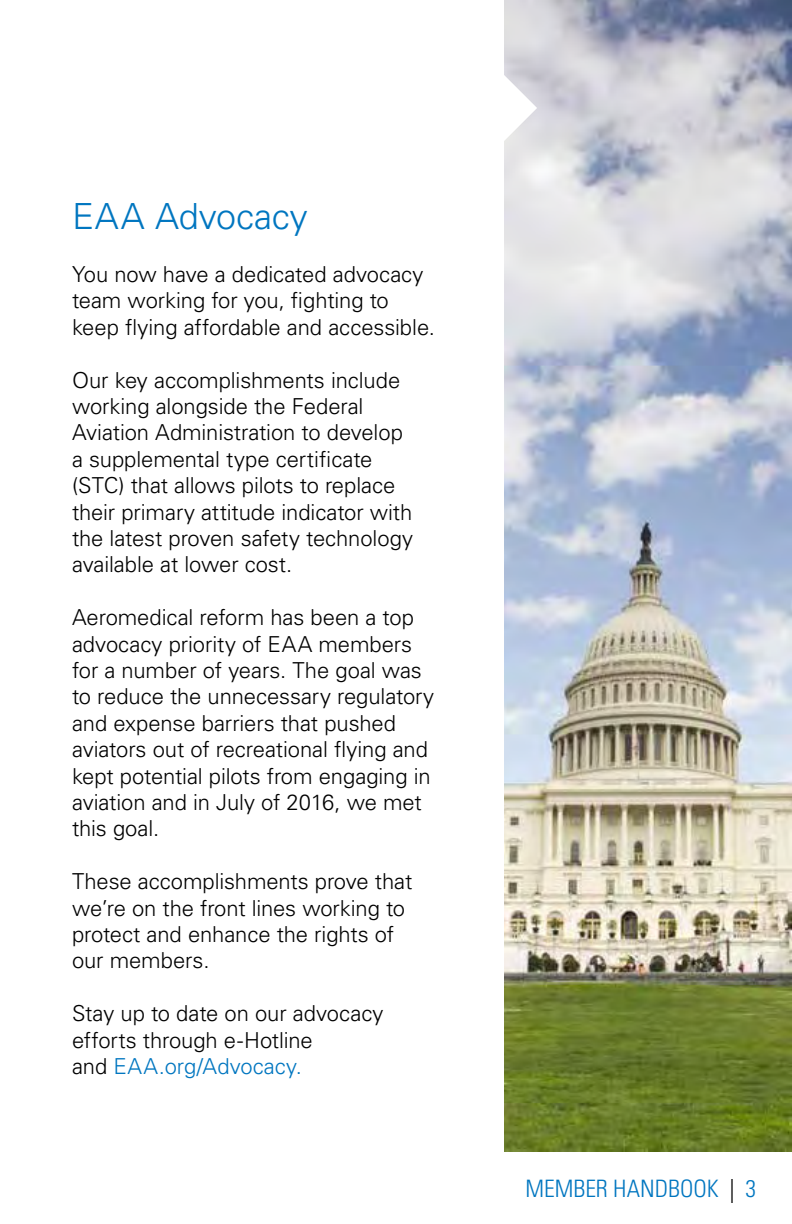
<style>
.page{position:relative;width:792px;height:1224px;background:#fff}
.page>*{position:absolute;margin:0;border:0;box-sizing:border-box;transform-origin:0 0}
.t1{font:300 36px "Univers LT Std";letter-spacing:-.005em;color:#0076c0}
.t2{font:300 condensed 24px "Univers LT Std";color:#0076c0}
.t3{font:300 22px/26.4px "Univers LT Std";letter-spacing:-.005em;color:#000}
.s1{color:#0076c0}
.s2{color:#000}
</style>
<div class="page">
<img style="left:504px;top:0;width:288px;height:1152px">
<svg style="left:504px;top:72px;width:33px;height:72px"></svg>
<h1 class="t1" style="left:72px;top:195px;width:237px">EAA Advocacy</h1>
<p class="t3" style="left:72px;top:261px;width:365px">You now have a dedicated advocacy team working for you, fighting to keep flying affordable and accessible.</p>
<p class="t3" style="left:72px;top:367px;width:343px">Our key accomplishments include working alongside the Federal Aviation Administration to develop a supplemental type certificate (STC) that allows pilots to replace their primary attitude indicator with the latest proven safety technology available at lower cost.</p>
<p class="t3" style="left:72px;top:604px;width:364px">Aeromedical reform has been a top advocacy priority of EAA members for a number of years. The goal was to reduce the unnecessary regulatory and expense barriers that pushed aviators out of recreational flying and kept potential pilots from engaging in aviation and in July of 2016, we met this goal.</p>
<p class="t3" style="left:72px;top:868px;width:342px">These accomplishments prove that we’re on the front lines working to protect and enhance the rights of our members.</p>
<p class="t3" style="left:72px;top:1000px;width:313px">Stay up to date on our advocacy efforts through e-Hotline<br>and <span class="s1">EAA.org/Advocacy.</span></p>
<p class="t2" style="left:525px;top:1174px;width:232px">MEMBER HANDBOOK <span class="s2">|</span> 3</p>
</div>
